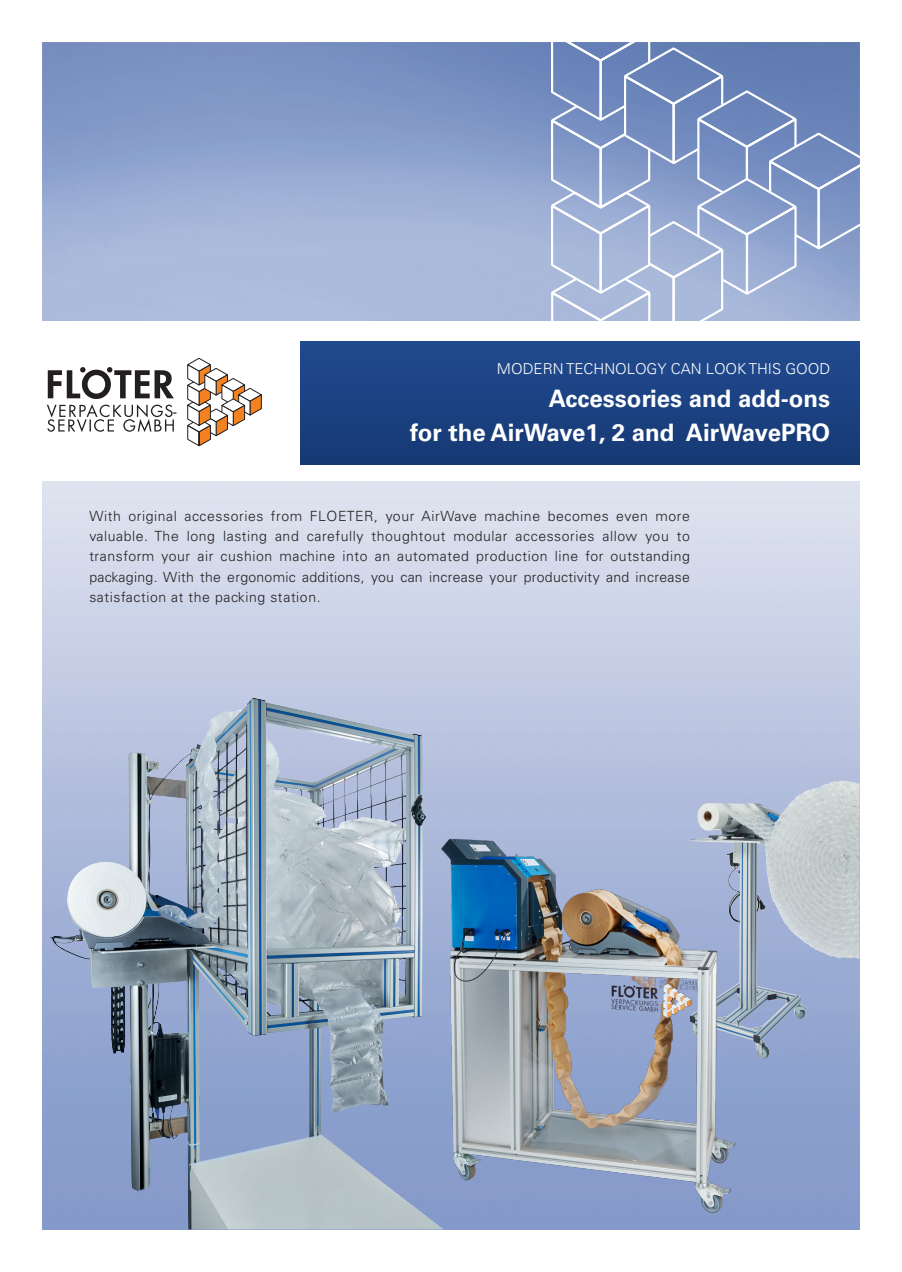
<style>
.page{position:relative;width:902px;height:1272px;background:#fff}
.page>*{position:absolute;margin:0;border:0;box-sizing:border-box;transform-origin:0 0}
.t1{font:700 24px/33.6px "Univers LT Std";color:#fff;text-align:right}
.t2{font:300 15px "Univers LT Std";color:#fff}
.t3{font:300 14.1px/20.2px "Univers LT Std";letter-spacing:.04em;color:#231f20;text-align:justify}
</style>
<div class="page">
<img style="left:43px;top:43px;width:816px;height:1186px">
<img style="left:689px;top:780px;width:151px;height:253px">
<svg style="left:551px;top:42px;width:309px;height:279px;background:#8da1cb"></svg>
<div style="left:4px;top:321px;width:897px;height:159px;background:#fff"></div>
<div style="left:300px;top:341px;width:559px;height:123px;background:#1b4282"></div>
<img style="left:50px;top:697px;width:203px;height:376px">
<svg style="left:187px;top:358px;width:75px;height:88px"></svg>
<svg style="left:47px;top:367px;width:129px;height:65px"></svg>
<img style="left:377px;top:796px;width:370px;height:433px">
<p class="t2" style="left:497px;top:359px;width:335px">MODERN TECHNOLOGY CAN LOOK THIS GOOD</p>
<p class="t1" style="left:410px;top:382px;width:421px">Accessories and add-ons<br>for the AirWave1, 2 and AirWavePRO</p>
<p class="t3" style="left:89px;top:505px;width:602px">With original accessories from FLOETER, your AirWave machine becomes even more valuable. The long lasting and carefully thoughtout modular accessories allow you to transform your air cushion machine into an automated production line for outstanding packaging. With the ergonomic additions, you can increase your productivity and increase satisfaction at the packing station.</p>
</div>
